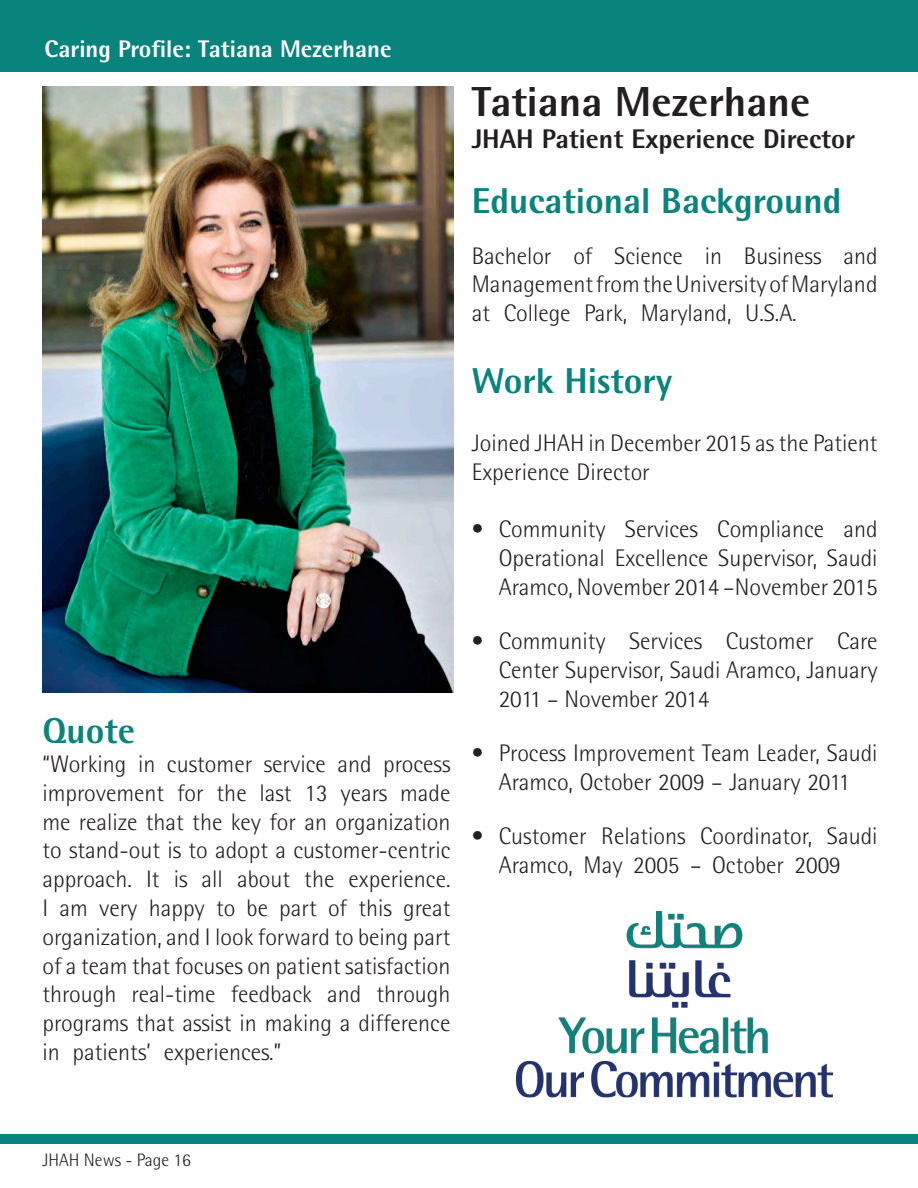
<style>
.page{position:relative;width:918px;height:1188px;background:#fff}
.page>*{position:absolute;margin:0;border:0;box-sizing:border-box;transform-origin:0 0}
.t1{font:800 42px "Agfa Rotis Semisans";color:#231f20}
.t2{font:800 36px "Agfa Rotis Semisans";color:#09847c}
.t3{font:800 27px "Agfa Rotis Semisans";color:#231f20}
.t4{font:300 24px/28.8px "Agfa Rotis Semisans";color:#231f20;text-align:justify}
.t5{font:800 24px "Agfa Rotis Semisans";color:#fff}
.t6{font:300 18px "Agfa Rotis Semisans";color:#231f20}
</style>
<div class="page">
<div style="left:0;top:0;width:918px;height:72px;background:#09847c"></div>
<img style="left:42px;top:87px;width:411px;height:605px">
<img style="left:626px;top:912px;width:117px;height:96px">
<img style="left:517px;top:1017px;width:315px;height:80px">
<div style="left:770px;top:1045px;width:30px;height:11px;background:#fff"></div>
<div style="left:0;top:1135px;width:918px;height:9px;background:#09847c"></div>
<p class="t5" style="left:45px;top:34px;width:349px">Caring Profile: Tatiana Mezerhane</p>
<p class="t2" style="left:42px;top:708px;width:94px">Quote</p>
<p class="t4" style="left:42px;top:749px;width:410px">“Working in customer service and process improvement for the last 13 years made me realize that the key for an organization to stand-out is to adopt a customer-centric approach. It is all about the experience.<br>I am very happy to be part of this great organization, and I look forward to being part of a team that focuses on patient satisfaction through real-time feedback and through programs that assist in making a difference in patients’ experiences.”</p>
<p class="t1" style="left:472px;top:75px;width:340px">Tatiana Mezerhane</p>
<p class="t3" style="left:472px;top:122px;width:385px">JHAH Patient Experience Director</p>
<p class="t2" style="left:472px;top:178px;width:371px">Educational Background</p>
<p class="t4" style="left:472px;top:241px;width:407px">Bachelor of Science in Business and Management from the University of Maryland at College Park, Maryland, U.S.A.</p>
<p class="t2" style="left:472px;top:358px;width:202px">Work History</p>
<p class="t4" style="left:472px;top:428px;width:407px">Joined JHAH in December 2015 as the Patient<br>Experience Director</p>
<p class="t4" style="left:499px;top:515px;width:380px;text-indent:-27px">• Community Services Compliance and Operational Excellence Supervisor, Saudi Aramco, November 2014 –November 2015</p>
<p class="t4" style="left:499px;top:627px;width:380px;text-indent:-27px">• Community Services Customer Care Center Supervisor, Saudi Aramco, January 2011 – November 2014</p>
<p class="t4" style="left:472px;top:738px;width:407px;text-align:center">• Process Improvement Team Leader, Saudi<br>Aramco, October 2009 – January 2011</p>
<p class="t4" style="left:472px;top:822px;width:407px;text-align:center">• Customer Relations Coordinator, Saudi<br>Aramco, May 2005 – October 2009</p>
<p class="t6" style="left:43px;top:1150px;width:150px">JHAH News - Page 16</p>
</div>
